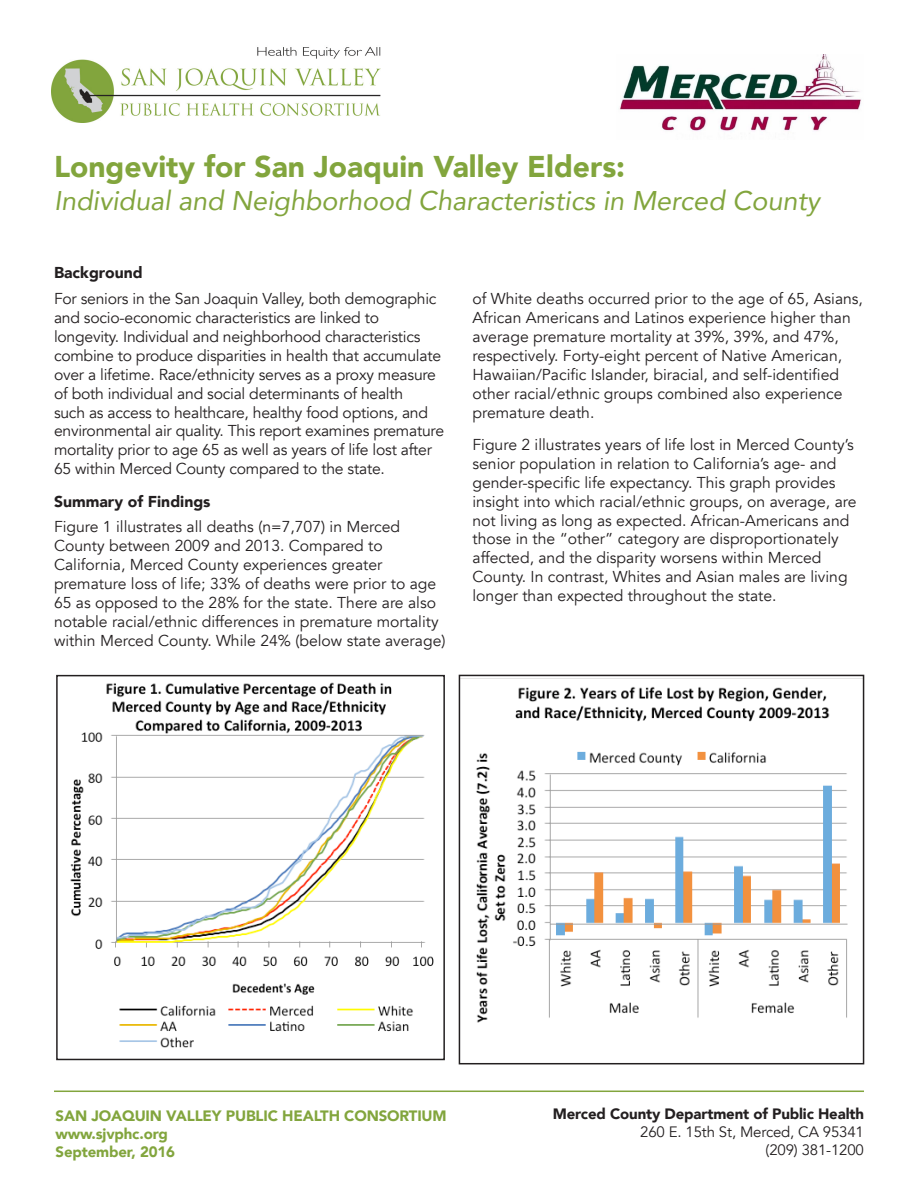
<style>
.page{position:relative;width:918px;height:1188px;background:#fff}
.page>*{position:absolute;margin:0;border:0;box-sizing:border-box;transform-origin:0 0}
.Head_1{font:900 30px "Avenir";color:#82a53d}
.Head_1-2{font:italic 27px "Avenir";color:#82a53d}
.Body{font:15.75px/18.9px "Avenir";color:#231f20}
.Head2{font:900 15.75px "Avenir";color:#231f20}
.t1{font:900 15px "Avenir";letter-spacing:-.01em;color:#82a53d}
.t2{font:15px/18px "Avenir";letter-spacing:-.01em;color:#231f20;text-align:right}
.t3{font:900 15px "Avenir";letter-spacing:-.01em;color:#231f20}
</style>
<div class="page">
<img style="left:51px;top:46px;width:330px;height:77px">
<img style="left:619px;top:54px;width:242px;height:77px">
<hr style="left:54px;top:1091px;width:810px;height:1px;background:#82a53d">
<img style="left:462px;top:678px;width:399px;height:345px">
<div style="left:459px;top:675px;width:405px;height:389px;border:2px solid #231f20"></div>
<img style="left:70px;top:682px;width:364px;height:366px">
<div style="left:56px;top:675px;width:389px;height:385px;border:2px solid #231f20"></div>
<p class="Head_1" style="left:54px;top:140px;width:573px">Longevity for San Joaquin Valley Elders:</p>
<p class="Head_1-2" style="left:54px;top:184px;width:767px">Individual and Neighborhood Characteristics in Merced County</p>
<p class="Head2" style="left:54px;top:260px;width:90px">Background</p>
<p class="Body" style="left:54px;top:290px;width:392px">For seniors in the San Joaquin Valley, both demographic and socio-economic characteristics are linked to longevity. Individual and neighborhood characteristics combine to produce disparities in health that accumulate over a lifetime. Race/ethnicity serves as a proxy measure of both individual and social determinants of health<br>such as access to healthcare, healthy food options, and environmental air quality. This report examines premature mortality prior to age 65 as well as years of life lost after 65 within Merced County compared to the state.</p>
<p class="Head2" style="left:54px;top:488px;width:158px">Summary of Findings</p>
<p class="Body" style="left:54px;top:518px;width:393px">Figure 1 illustrates all deaths (n=7,707) in Merced County between 2009 and 2013. Compared to California, Merced County experiences greater premature loss of life; 33% of deaths were prior to age 65 as opposed to the 28% for the state. There are also notable racial/ethnic differences in premature mortality within Merced County. While 24% (below state average)</p>
<p class="Body" style="left:472px;top:290px;width:392px">of White deaths occurred prior to the age of 65, Asians, African Americans and Latinos experience higher than average premature mortality at 39%, 39%, and 47%, respectively. Forty-eight percent of Native American, Hawaiian/Pacific Islander, biracial, and self-identified other racial/ethnic groups combined also experience premature death.</p>
<p class="Body" style="left:472px;top:435px;width:386px">Figure 2 illustrates years of life lost in Merced County’s senior population in relation to California’s age- and gender-specific life expectancy. This graph provides insight into which racial/ethnic groups, on average, are not living as long as expected. African-Americans and those in the “other” category are disproportionately affected, and the disparity worsens within Merced County. In contrast, Whites and Asian males are living longer than expected throughout the state.</p>
<p class="t1" style="left:56px;top:1102px;width:393px">SAN JOAQUIN VALLEY PUBLIC HEALTH CONSORTIUM</p>
<p class="t1" style="left:56px;top:1120px;width:114px">www.sjvphc.org</p>
<p class="t1" style="left:56px;top:1138px;width:121px">September, 2016</p>
<p class="t3" style="left:553px;top:1101px;width:313px">Merced County Department of Public Health</p>
<p class="t2" style="left:640px;top:1123px;width:225px">260 E. 15th St, Merced, CA 95341 (209) 381-1200</p>
</div>
